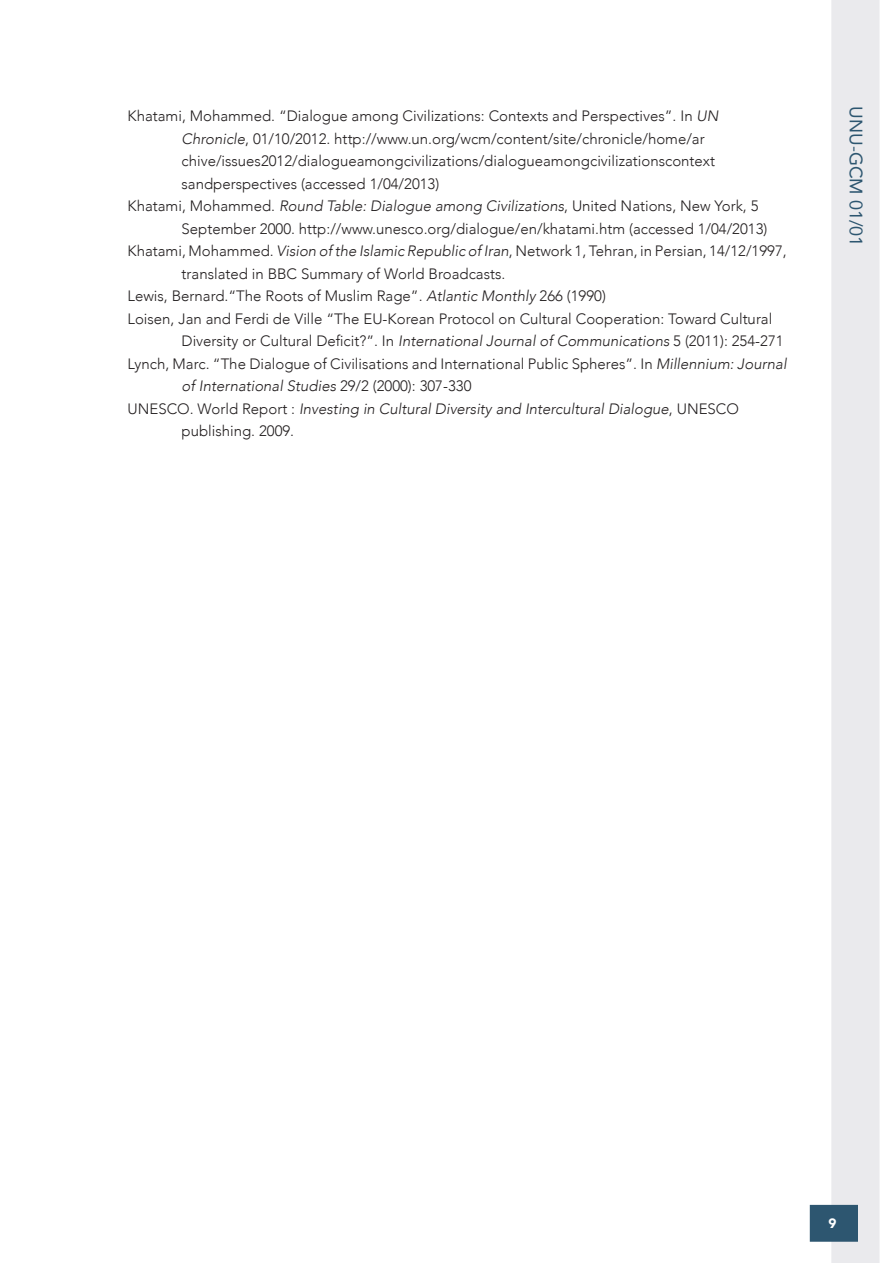
<style>
.page{position:relative;width:893px;height:1263px;background:#fff}
.page>*{position:absolute;margin:0;border:0;box-sizing:border-box;transform-origin:0 0}
.t1{font:18px "Avenir";color:#2d5670}
.t2{font:300 15px/22.5px "Avenir";color:#231f20}
.t3{font:italic 300 15px/22.5px "Avenir";color:#231f20}
.t4{font:900 13.5px "Avenir";color:#fff}
.s1{font-style:italic}
.s2{font-style:normal}
</style>
<div class="page">
<div style="left:832px;top:1px;width:47px;height:1261px;background:#eaeaed"></div>
<div style="left:831px;top:0;width:48px;height:1263px;border:2px solid #eaeaed"></div>
<div style="left:810px;top:1205px;width:48px;height:37px;background:#2d5670;border:2px solid #2d5670"></div>
<p class="t2" style="left:182px;top:105px;width:538px;text-indent:-54px">Khatami, Mohammed. “Dialogue among Civilizations: Contexts and Perspectives”. In <span class="s1">UN Chronicle</span>, 01/10/2012. http://www.un.org/wcm/content/site/chronicle/home/ar chive/issues2012/dialogueamongcivilizations/dialogueamongcivilizationscontext sandperspectives (accessed 1/04/2013)</p>
<p class="t2" style="left:182px;top:195px;width:587px;text-indent:-54px">Khatami, Mohammed. <span class="s1">Round Table: Dialogue among Civilizations</span>, United Nations, New York, 5<br>September 2000. http://www.unesco.org/dialogue/en/khatami.htm (accessed 1/04/2013)</p>
<p class="t2" style="left:128px;top:240px;width:661px">Khatami, Mohammed. <span class="s1">Vision of the Islamic Republic of Iran</span>, Network 1, Tehran, in Persian, 14/12/1997,</p>
<p class="t2" style="left:182px;top:262px;width:325px">translated in BBC Summary of World Broadcasts.</p>
<p class="t2" style="left:128px;top:285px;width:480px">Lewis, Bernard.“The Roots of Muslim Rage”. <span class="s1">Atlantic Monthly</span> 266 (1990)</p>
<p class="t2" style="left:182px;top:307px;width:603px;text-indent:-54px">Loisen, Jan and Ferdi de Ville “The EU-Korean Protocol on Cultural Cooperation: Toward Cultural<br>Diversity or Cultural Deficit?”. In <span class="s1">International Journal of Communications</span> 5 (2011): 254-271</p>
<p class="t2" style="left:128px;top:352px;width:661px">Lynch, Marc. “The Dialogue of Civilisations and International Public Spheres”. In <span class="s1">Millennium: Journal</span></p>
<p class="t3" style="left:182px;top:375px;width:291px">of International Studies <span class="s2">29/2 (2000): 307-330</span></p>
<p class="t3" style="left:182px;top:397px;width:559px;text-indent:-54px"><span class="s2">UNESCO. World Report :</span> Investing in Cultural Diversity and Intercultural Dialogue<span class="s2">, UNESCO publishing. 2009.</span></p>
<p class="t1" style="left:870px;top:106px;width:142px;rotate:90deg">UNU-GCM 01/01</p>
<p class="t4" style="left:828px;top:1211px;width:9px">9</p>
</div>
